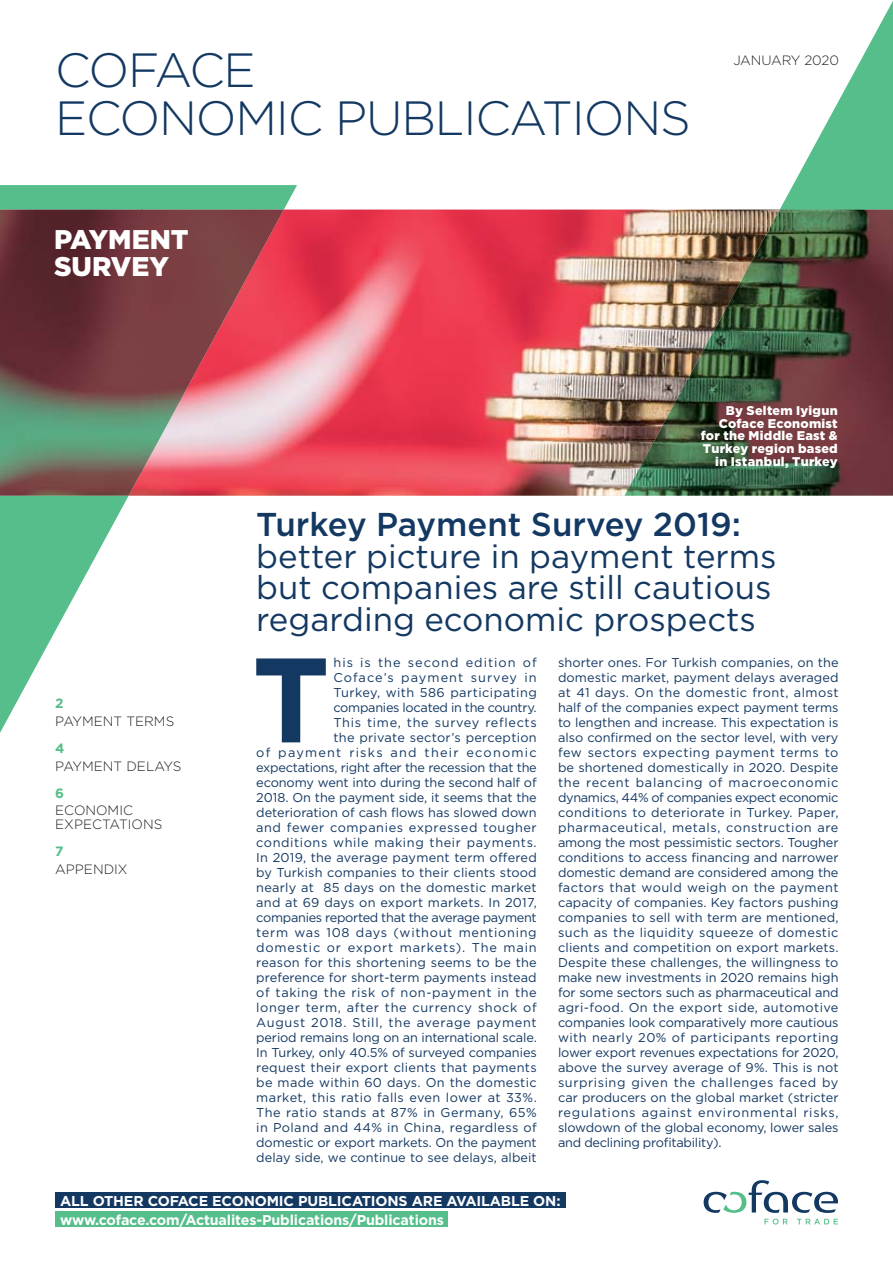
<style>
.page{position:relative;width:893px;height:1263px;background:#fff}
.page>*{position:absolute;margin:0;border:0;box-sizing:border-box;transform-origin:0 0}
.t1{font:700 119.85px "Gotham";color:#133862}
.t2{font:300 48px/48px "Gotham";letter-spacing:-.025em;color:#133862}
.t3{font:33px/31.5px "Gotham";color:#133862}
.t4{font:500 33px "Gotham";color:#133862}
.t5{font:900 27px/27px "Gotham";color:#fff}
.t6{font:700 14.25px/18.5px "Gotham";letter-spacing:-.01em;color:#fff}
.t7{font:300 13.5px/13.5px "Gotham";color:#231f20}
.t8{font:700 13.5px "Gotham";color:#55be8a}
.t9{font:12.75px/15px "Gotham";letter-spacing:.02em;color:#133862;text-align:right}
.t10{font:900 12.6px/12.6px "Gotham";letter-spacing:.02em;color:#fff;text-align:right}
</style>
<div class="page">
<img style="left:297px;top:210px;width:435px;height:286px">
<svg style="left:780px;top:1px;width:113px;height:209px"></svg>
<img style="left:732px;top:210px;width:161px;height:286px">
<img style="left:678px;top:296px;width:54px;height:200px">
<img style="left:625px;top:395px;width:53px;height:101px">
<svg style="left:704px;top:1180px;width:134px;height:44px"></svg>
<svg style="left:0;top:185px;width:297px;height:548px"></svg>
<img style="left:0;top:210px;width:142px;height:286px">
<img style="left:142px;top:210px;width:142px;height:95px">
<img style="left:142px;top:305px;width:95px;height:96px">
<img style="left:142px;top:400px;width:40px;height:73px">
<div style="left:55px;top:1192px;width:511px;height:16px;background:#133862"></div>
<div style="left:55px;top:1211px;width:393px;height:16px;background:#55be8a"></div>
<h2 class="t2" style="left:55px;top:50px;width:637px">COFACE<br>ECONOMIC PUBLICATIONS</h2>
<h3 class="t5" style="left:54px;top:229px;width:136px">PAYMENT<br>SURVEY</h3>
<p class="t7" style="left:733px;top:54px;width:107px">JANUARY 2020</p>
<p class="t10" style="left:701px;top:405px;width:138px">By Seltem Iyigun<br>Coface Economist for the Middle East &amp;<br>Turkey region based in Istanbul, Turkey</p>
<p class="t8" style="left:55px;top:698px;width:10px">2</p>
<p class="t7" style="left:55px;top:715px;width:121px">PAYMENT TERMS</p>
<p class="t8" style="left:55px;top:743px;width:11px">4</p>
<p class="t7" style="left:55px;top:760px;width:128px">PAYMENT DELAYS</p>
<p class="t8" style="left:55px;top:787px;width:10px">6</p>
<p class="t7" style="left:55px;top:805px;width:109px">ECONOMIC<br>EXPECTATIONS</p>
<p class="t8" style="left:55px;top:846px;width:10px">7</p>
<p class="t7" style="left:55px;top:863px;width:74px">APPENDIX</p>
<h3 class="t4" style="left:256px;top:510px;width:486px">Turkey Payment Survey 2019:</h3>
<h3 class="t3" style="left:256px;top:543px;width:522px">better picture in payment terms but companies are still cautious regarding economic prospects</h3>
<h1 class="t1" style="left:252px;top:652px;width:79px">T</h1>
<p class="t9" style="left:256px;top:656px;width:282px">his is the second edition of<br>Coface’s payment survey in<br>Turkey, with 586 participating<br>companies located in the country.<br>This time, the survey reflects<br>the private sector’s perception<br>of payment risks and their economic expectations, right after the recession that the economy went into during the second half of 2018. On the payment side, it seems that the deterioration of cash flows has slowed down and fewer companies expressed tougher conditions while making their payments.<br>In 2019, the average payment term offered by Turkish companies to their clients stood nearly at 85 days on the domestic market and at 69 days on export markets. In 2017, companies reported that the average payment term was 108 days (without mentioning domestic or export markets). The main reason for this shortening seems to be the preference for short-term payments instead of taking the risk of non-payment in the longer term, after the currency shock of August 2018. Still, the average payment period remains long on an international scale.<br>In Turkey, only 40.5% of surveyed companies request their export clients that payments be made within 60 days. On the domestic market, this ratio falls even lower at 33%.<br>The ratio stands at 87% in Germany, 65% in Poland and 44% in China, regardless of domestic or export markets. On the payment delay side, we continue to see delays, albeit</p>
<p class="t9" style="left:558px;top:656px;width:282px;text-align:justify">shorter ones. For Turkish companies, on the domestic market, payment delays averaged at 41 days. On the domestic front, almost half of the companies expect payment terms to lengthen and increase. This expectation is also confirmed on the sector level, with very few sectors expecting payment terms to be shortened domestically in 2020. Despite the recent balancing of macroeconomic dynamics, 44% of companies expect economic conditions to deteriorate in Turkey. Paper, pharmaceutical, metals, construction are among the most pessimistic sectors. Tougher conditions to access financing and narrower domestic demand are considered among the factors that would weigh on the payment capacity of companies. Key factors pushing companies to sell with term are mentioned, such as the liquidity squeeze of domestic clients and competition on export markets.<br>Despite these challenges, the willingness to make new investments in 2020 remains high for some sectors such as pharmaceutical and agri-food. On the export side, automotive companies look comparatively more cautious with nearly 20% of participants reporting lower export revenues expectations for 2020, above the survey average of 9%. This is not surprising given the challenges faced by car producers on the global market (stricter regulations against environmental risks, slowdown of the global economy, lower sales and declining profitability).</p>
<p class="t6" style="left:60px;top:1193px;width:502px">ALL OTHER COFACE ECONOMIC PUBLICATIONS ARE AVAILABLE ON: www.coface.com/Actualites-Publications/Publications</p>
</div>
